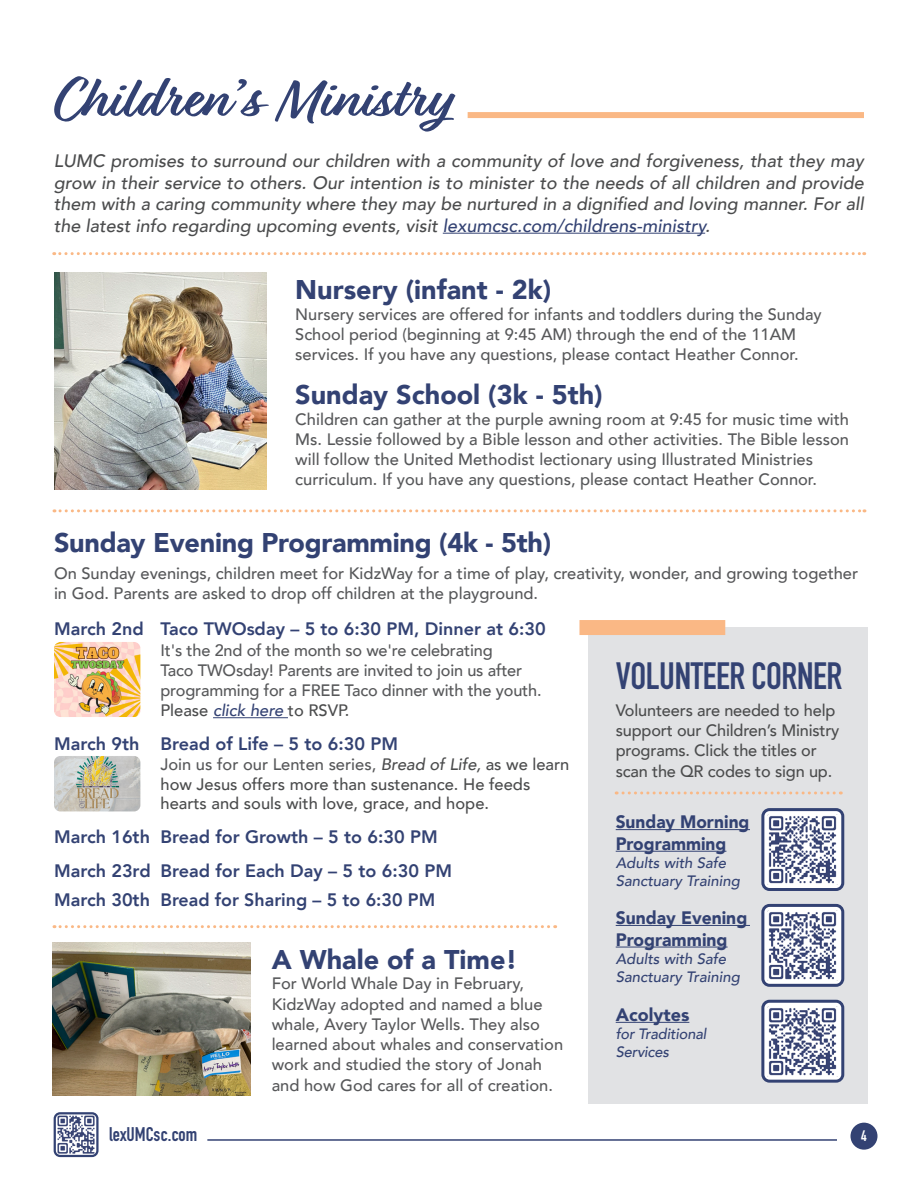
<style>
.page{position:relative;width:918px;height:1188px;background:#fff}
.page>*{position:absolute;margin:0;border:0;box-sizing:border-box;transform-origin:0 0}
.t1{font:700 60px "Relation";color:#334273}
.t2{font:700 37.5px "DIN Condensed";letter-spacing:-.01em;color:#334273}
.t3{font:900 27px "Avenir";color:#334273}
.t4{font:700 19.5px "DIN Condensed";color:#334273}
.t5{font:italic 500 18px/21.6px "Avenir";color:#4b4c4d;text-align:justify}
.t6{font:800 18px "Avenir";color:#334273}
.t7{font:900 18px/21.6px "Avenir";color:#334273}
.t8{font:900 18px/21.6px "Avenir";color:#334273;scale:.96 1}
.t9{font:500 16.5px/20.2px "Avenir";color:#57585a}
.t10{font:500 16.5px/20.2px "Avenir";color:#4b4c4d}
.t11{font:italic 500 15px/18px "Avenir";color:#334273}
.t12{font:700 15px "DIN Condensed";color:#fff}
.s1{color:#334273}
.s2{color:#4b4c4d}
.s3{font-style:italic;color:#334273}
.s4{color:#57585a}
.s5{font-style:italic}
</style>
<div class="page">
<div style="left:850px;top:1123px;width:28px;height:27px;background:#334273;border-radius:50%"></div>
<hr style="left:207px;top:1139px;width:630px;height:2px;background:#334273">
<img style="left:57px;top:1115px;width:39px;height:39px">
<div style="left:54px;top:1112px;width:45px;height:45px;border:2px solid #334273;border-radius:5px"></div>
<hr style="left:213px;top:717px;width:75px;height:1px;background:#334273">
<div style="left:468px;top:112px;width:396px;height:6px;background:#fab885"></div>
<svg style="left:54px;top:252px;width:811px;height:3px"></svg>
<svg style="left:54px;top:509px;width:811px;height:3px"></svg>
<svg style="left:54px;top:925px;width:502px;height:3px"></svg>
<hr style="left:443px;top:233px;width:262px;height:1px;background:#334273">
<div style="left:589px;top:628px;width:279px;height:476px;background:#e1e2e4"></div>
<svg style="left:616px;top:791px;width:218px;height:3px"></svg>
<div style="left:763px;top:905px;width:80px;height:80px;background:#fff;border-radius:7px"></div>
<img style="left:768px;top:910px;width:70px;height:70px">
<div style="left:761px;top:904px;width:83px;height:83px;border:3px solid #334273;border-radius:7px"></div>
<hr style="left:616px;top:925px;width:134px;height:1px;background:#334273">
<hr style="left:616px;top:947px;width:112px;height:1px;background:#334273">
<div style="left:763px;top:810px;width:80px;height:80px;background:#fff;border-radius:7px"></div>
<img style="left:768px;top:816px;width:70px;height:69px">
<div style="left:761px;top:808px;width:83px;height:83px;border:3px solid #334273;border-radius:7px"></div>
<hr style="left:616px;top:829px;width:134px;height:1px;background:#334273">
<hr style="left:616px;top:851px;width:110px;height:1px;background:#334273">
<div style="left:763px;top:1001px;width:80px;height:80px;background:#fff;border-radius:7px"></div>
<img style="left:768px;top:1006px;width:70px;height:70px">
<div style="left:761px;top:1000px;width:83px;height:83px;border:3px solid #334273;border-radius:7px"></div>
<hr style="left:616px;top:1022px;width:73px;height:1px;background:#334273">
<div style="left:579px;top:620px;width:146px;height:15px;background:#fab885"></div>
<img style="left:54px;top:642px;width:86px;height:75px">
<img style="left:54px;top:756px;width:86px;height:55px">
<img style="left:52px;top:942px;width:199px;height:153px">
<img style="left:54px;top:272px;width:213px;height:217px">
<p class="t1" style="left:54px;top:63px;width:396px">Children’s Ministry</p>
<p class="t5" style="left:54px;top:150px;width:812px">LUMC promises to surround our children with a community of love and forgiveness, that they may grow in their service to others. Our intention is to minister to the needs of all children and provide them with a caring community where they may be nurtured in a dignified and loving manner. For all the latest info regarding upcoming events, visit <span class="s1">lexumcsc.com/childrens-ministry</span>.</p>
<p class="t3" style="left:295px;top:267px;width:257px">Nursery (infant - 2k)</p>
<p class="t9" style="left:295px;top:303px;width:528px">Nursery services are offered for infants and toddlers during the Sunday<br>School period (beginning at 9:45 AM) through the end of the 11AM services. If you have any questions, please contact Heather Connor.</p>
<p class="t3" style="left:295px;top:372px;width:309px">Sunday School (3k - 5th)</p>
<p class="t9" style="left:295px;top:408px;width:555px">Children can gather at the purple awning room at 9:45 for music time with Ms. Lessie followed by a Bible lesson and other activities. The Bible lesson will follow the United Methodist lectionary using Illustrated Ministries curriculum. If you have any questions, please contact Heather Connor.</p>
<p class="t3" style="left:54px;top:520px;width:499px">Sunday Evening Programming (4k - 5th)</p>
<p class="t9" style="left:54px;top:562px;width:806px">On Sunday evenings, children meet for KidzWay for a time of play, creativity, wonder, and growing together in God. Parents are asked to drop off children at the playground.</p>
<p class="t6" style="left:54px;top:615px;width:493px">March 2nd Taco TWOsday – 5 to 6:30 PM, Dinner at 6:30</p>
<p class="t9" style="left:160px;top:639px;width:383px">It's the 2nd of the month so we're celebrating<br>Taco TWOsday! Parents are invited to join us after programming for a FREE Taco dinner with the youth.<br><span class="s2">Please</span> <span class="s3">click here</span> <span class="s2">to RSVP.</span></p>
<p class="t6" style="left:54px;top:730px;width:346px">March 9th Bread of Life – 5 to 6:30 PM</p>
<p class="t10" style="left:160px;top:754px;width:410px;line-height:19.5px"><span class="s4">Join us for our Lenten series,</span> <span class="s5">Bread of Life,</span> as we learn how Jesus offers more than sustenance. He feeds hearts and souls with love, grace, and hope.</p>
<p class="t6" style="left:54px;top:823px;width:385px">March 16th Bread for Growth – 5 to 6:30 PM</p>
<p class="t6" style="left:54px;top:857px;width:400px">March 23rd Bread for Each Day – 5 to 6:30 PM</p>
<p class="t6" style="left:54px;top:886px;width:383px">March 30th Bread for Sharing – 5 to 6:30 PM</p>
<p class="t2" style="left:616px;top:650px;width:228px">VOLUNTEER CORNER</p>
<p class="t10" style="left:616px;top:699px;width:225px">Volunteers are needed to help support our Children’s Ministry programs. Click the titles or scan the QR codes to sign up.</p>
<p class="t8" style="left:616px;top:811px;width:141px">Sunday Morning<br>Programming</p>
<p class="t11" style="left:616px;top:854px;width:126px">Adults with Safe<br>Sanctuary Training</p>
<p class="t7" style="left:616px;top:907px;width:133px">Sunday Evening<br>Programming</p>
<p class="t11" style="left:616px;top:950px;width:126px">Adults with Safe<br>Sanctuary Training</p>
<p class="t3" style="left:272px;top:937px;width:247px">A Whale of a Time!</p>
<p class="t9" style="left:272px;top:973px;width:293px">For World Whale Day in February, KidzWay adopted and named a blue whale, Avery Taylor Wells. They also learned about whales and conservation work and studied the story of Jonah and how God cares for all of creation.</p>
<p class="t7" style="left:616px;top:1003px;width:75px">Acolytes</p>
<p class="t11" style="left:616px;top:1025px;width:92px">for Traditional<br>Services</p>
<p class="t4" style="left:109px;top:1121px;width:90px">lexUMCsc.com</p>
<p class="t12" style="left:861px;top:1126px;width:7px">4</p>
</div>
